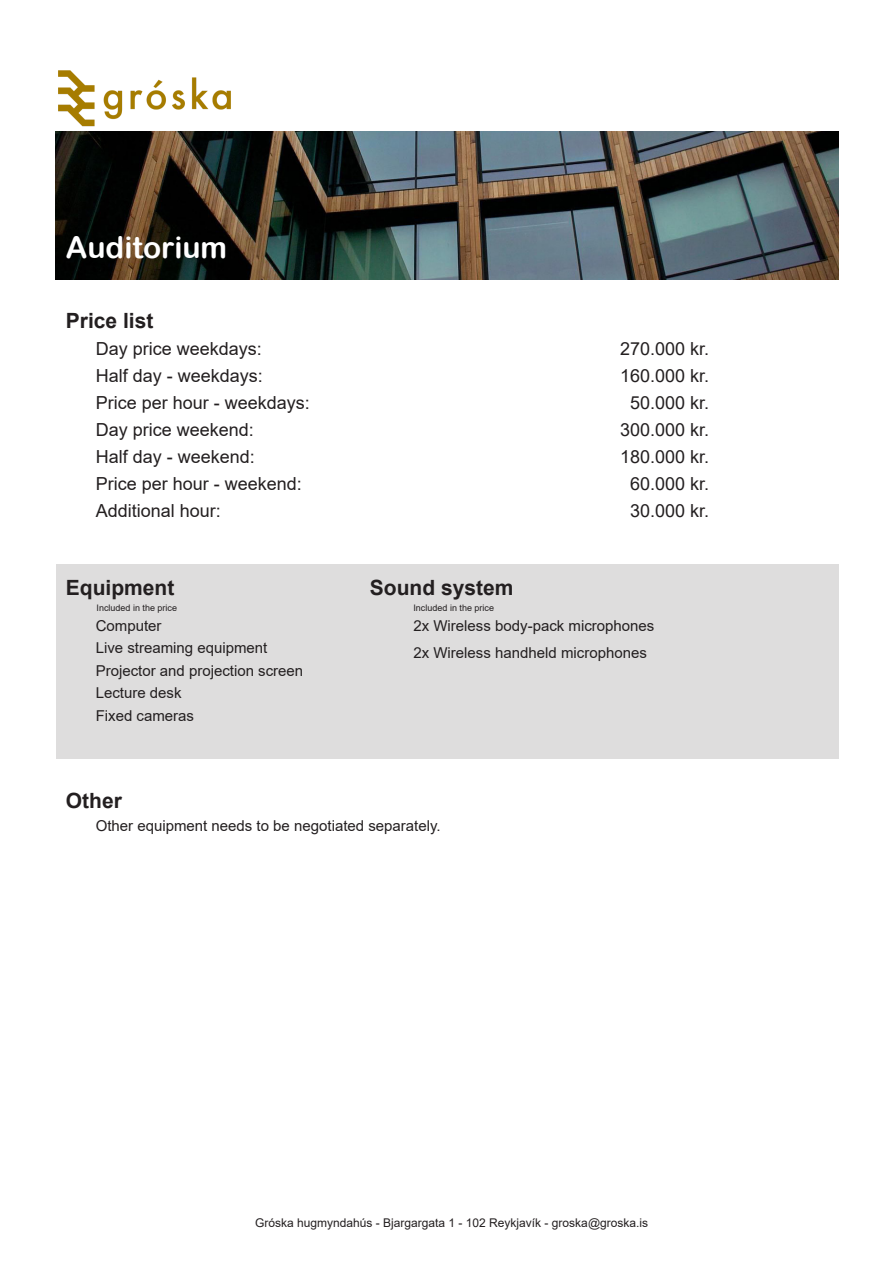
<style>
.page{position:relative;width:893px;height:1263px;background:#fff}
.page>*{position:absolute;margin:0;border:0;box-sizing:border-box;transform-origin:0 0}
.t1{font:30px "Arial Rounded MT Bold";color:#fff}
.t2{font:700 21px "Arial";color:#231f20}
.t3{font:18px "Arial";color:#231f20}
.t4{font:15px "Arial";color:#231f20}
.t5{font:12px "Arial";color:#231f20}
.t6{font:9px "Arial";color:#231f20}
</style>
<div class="page">
<div style="left:56px;top:564px;width:782px;height:195px;background:#dedddd"></div>
<img style="left:55px;top:132px;width:784px;height:148px">
<img style="left:55px;top:70px;width:213px;height:72px">
<p class="t1" style="left:66px;top:229px;width:163px">Auditorium</p>
<p class="t2" style="left:66px;top:306px;width:89px">Price list</p>
<p class="t3" style="left:96px;top:337px;width:168px">Day price weekdays:</p>
<p class="t3" style="left:620px;top:337px;width:91px">270.000 kr.</p>
<p class="t3" style="left:96px;top:364px;width:169px">Half day - weekdays:</p>
<p class="t3" style="left:620px;top:364px;width:91px">160.000 kr.</p>
<p class="t3" style="left:96px;top:391px;width:216px">Price per hour - weekdays:</p>
<p class="t3" style="left:630px;top:391px;width:81px">50.000 kr.</p>
<p class="t3" style="left:96px;top:418px;width:160px">Day price weekend:</p>
<p class="t3" style="left:620px;top:418px;width:91px">300.000 kr.</p>
<p class="t3" style="left:96px;top:445px;width:161px">Half day - weekend:</p>
<p class="t3" style="left:620px;top:445px;width:91px">180.000 kr.</p>
<p class="t3" style="left:96px;top:472px;width:208px">Price per hour - weekend:</p>
<p class="t3" style="left:630px;top:472px;width:81px">60.000 kr.</p>
<p class="t3" style="left:96px;top:499px;width:127px">Additional hour:</p>
<p class="t3" style="left:630px;top:499px;width:81px">30.000 kr.</p>
<p class="t2" style="left:66px;top:573px;width:110px">Equipment</p>
<p class="t2" style="left:370px;top:573px;width:145px">Sound system</p>
<p class="t6" style="left:97px;top:601px;width:82px">Included in the price</p>
<p class="t6" style="left:413px;top:601px;width:82px">Included in the price</p>
<p class="t4" style="left:96px;top:615px;width:67px">Computer</p>
<p class="t4" style="left:96px;top:637px;width:173px">Live streaming equipment</p>
<p class="t4" style="left:96px;top:660px;width:209px">Projector and projection screen</p>
<p class="t4" style="left:96px;top:682px;width:87px">Lecture desk</p>
<p class="t4" style="left:96px;top:705px;width:100px">Fixed cameras</p>
<p class="t4" style="left:413px;top:615px;width:242px">2x Wireless body-pack microphones</p>
<p class="t4" style="left:413px;top:642px;width:235px">2x Wireless handheld microphones</p>
<p class="t2" style="left:66px;top:786px;width:58px">Other</p>
<p class="t4" style="left:96px;top:815px;width:346px">Other equipment needs to be negotiated separately.</p>
<p class="t5" style="left:255px;top:1214px;width:394px">Gróska hugmyndahús - Bjargargata 1 - 102 Reykjavík - groska@groska.is</p>
</div>
